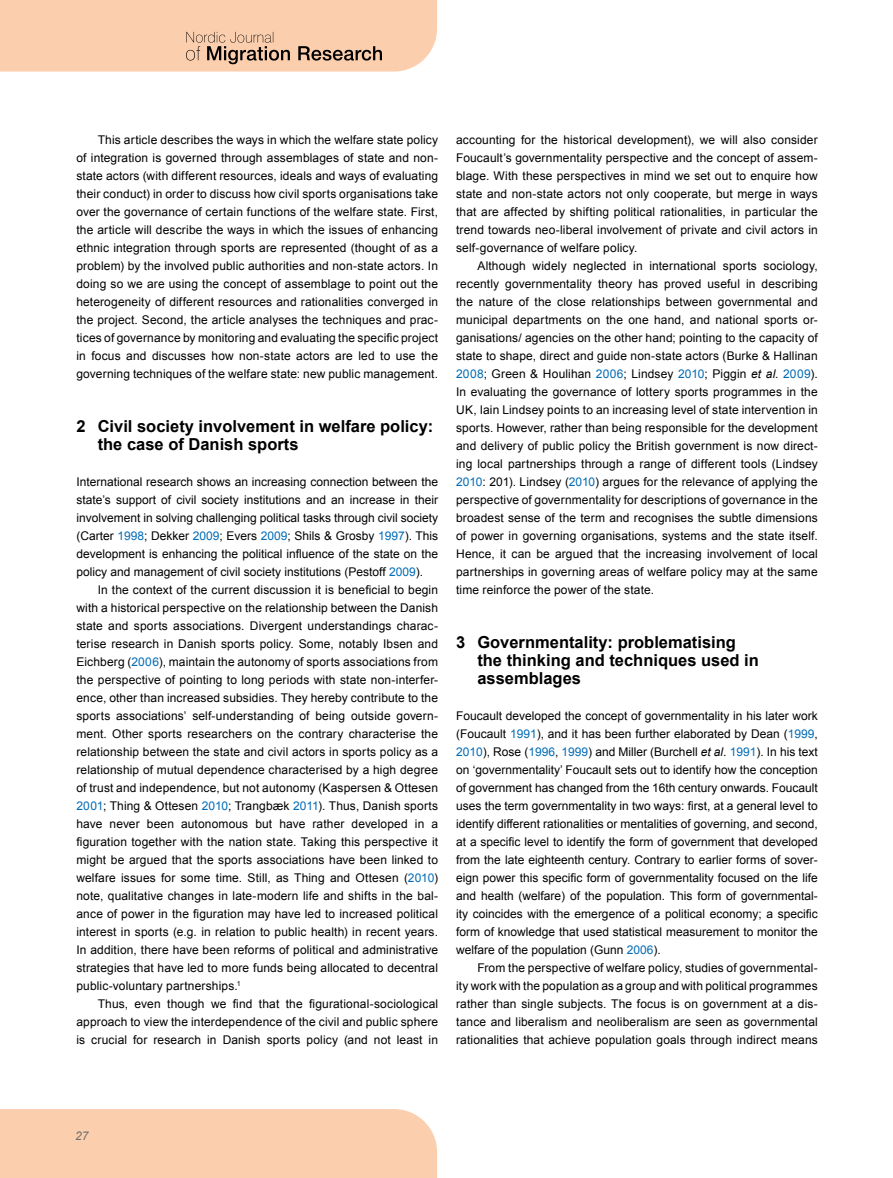
<style>
.page{position:relative;width:893px;height:1178px;background:#fff}
.page>*{position:absolute;margin:0;border:0;box-sizing:border-box;transform-origin:0 0}
.t1{font:700 16.5px/18px "Arial";color:#000}
.t2{font:12px/18px "Arial";letter-spacing:.01em;color:#000;text-align:justify}
.t3{font:italic 12px "Arial";color:#706f6f}
.s1{color:#006bb6}
.s2{font-style:italic}
</style>
<div class="page">
<div style="left:0;top:1109px;width:437px;height:69px;background:#fbceae"></div>
<svg style="left:0;top:0;width:437px;height:72px;background:#f2c7a9"></svg>
<p class="t2" style="left:76px;top:131px;width:363px;text-indent:21px">This article describes the ways in which the welfare state policy of integration is governed through assemblages of state and non&shy;state actors (with different resources, ideals and ways of evaluating their conduct) in order to discuss how civil sports organisations take over the governance of certain functions of the welfare state. First, the article will describe the ways in which the issues of enhancing ethnic integration through sports are represented (thought of as a problem) by the involved public authorities and non-state actors. In doing so we are using the concept of assemblage to point out the heterogeneity of different resources and rationalities converged in the project. Second, the article analyses the techniques and prac&shy;tices of governance by monitoring and evaluating the specific project in focus and discusses how non-state actors are led to use the governing techniques of the welfare state: new public management.</p>
<h1 class="t1" style="left:98px;top:418px;width:337px;text-indent:-21px">2 Civil society involvement in welfare policy: the case of Danish sports</h1>
<p class="t2" style="left:76px;top:473px;width:363px">International research shows an increasing connection between the state’s support of civil society institutions and an increase in their involvement in solving challenging political tasks through civil society (Carter <span class="s1">1998</span>; Dekker <span class="s1">2009</span>; Evers <span class="s1">2009</span>; Shils &amp; Grosby <span class="s1">1997</span>). This development is enhancing the political influence of the state on the policy and management of civil society institutions (Pestoff <span class="s1">2009</span>).</p>
<p class="t2" style="left:76px;top:581px;width:363px;text-indent:21px">In the context of the current discussion it is beneficial to begin with a historical perspective on the relationship between the Danish state and sports associations. Divergent understandings charac&shy;terise research in Danish sports policy. Some, notably Ibsen and Eichberg (<span class="s1">2006</span>), maintain the autonomy of sports associations from the perspective of pointing to long periods with state non-interfer&shy;ence, other than increased subsidies. They hereby contribute to the sports associations’ self-understanding of being outside govern&shy;ment. Other sports researchers on the contrary characterise the relationship between the state and civil actors in sports policy as a relationship of mutual dependence characterised by a high degree of trust and independence, but not autonomy (Kaspersen &amp; Ottesen <span class="s1">2001</span>; Thing &amp; Ottesen <span class="s1">2010</span>; Trangbæk <span class="s1">2011</span>). Thus, Danish sports have never been autonomous but have rather developed in a figuration together with the nation state. Taking this perspective it might be argued that the sports associations have been linked to welfare issues for some time. Still, as Thing and Ottesen (<span class="s1">2010</span>) note, qualitative changes in late-modern life and shifts in the bal&shy;ance of power in the figuration may have led to increased political interest in sports (e.g. in relation to public health) in recent years.<br>In addition, there have been reforms of political and administrative strategies that have led to more funds being allocated to decentral public-voluntary partnerships.<sup>1</sup></p>
<p class="t2" style="left:76px;top:995px;width:363px;text-indent:21px">Thus, even though we find that the figurational-sociological approach to view the interdependence of the civil and public sphere is crucial for research in Danish sports policy (and not least in</p>
<p class="t2" style="left:456px;top:131px;width:363px">accounting for the historical development), we will also consider Foucault’s governmentality perspective and the concept of assem&shy;blage. With these perspectives in mind we set out to enquire how state and non-state actors not only cooperate, but merge in ways that are affected by shifting political rationalities, in particular the trend towards neo-liberal involvement of private and civil actors in self-governance of welfare policy.</p>
<p class="t2" style="left:456px;top:257px;width:363px;text-indent:21px">Although widely neglected in international sports sociology, recently governmentality theory has proved useful in describing the nature of the close relationships between governmental and municipal departments on the one hand, and national sports or&shy;ganisations/ agencies on the other hand; pointing to the capacity of state to shape, direct and guide non-state actors (Burke &amp; Hallinan <span class="s1">2008</span>; Green &amp; Houlihan <span class="s1">2006</span>; Lindsey <span class="s1">2010</span>; Piggin <span class="s2">et al</span>. <span class="s1">2009</span>).<br>In evaluating the governance of lottery sports programmes in the UK, Iain Lindsey points to an increasing level of state intervention in sports. However, rather than being responsible for the development and delivery of public policy the British government is now direct&shy;ing local partnerships through a range of different tools (Lindsey <span class="s1">2010</span>: 201). Lindsey (<span class="s1">2010</span>) argues for the relevance of applying the perspective of governmentality for descriptions of governance in the broadest sense of the term and recognises the subtle dimensions of power in governing organisations, systems and the state itself.<br>Hence, it can be argued that the increasing involvement of local partnerships in governing areas of welfare policy may at the same time reinforce the power of the state.</p>
<h1 class="t1" style="left:477px;top:634px;width:283px;text-indent:-21px">3 Governmentality: problematising the thinking and techniques used in assemblages</h1>
<p class="t2" style="left:456px;top:707px;width:363px">Foucault developed the concept of governmentality in his later work (Foucault <span class="s1">1991</span>), and it has been further elaborated by Dean (<span class="s1">1999</span>, <span class="s1">2010</span>), Rose (<span class="s1">1996</span>, <span class="s1">1999</span>) and Miller (Burchell <span class="s2">et al</span>. <span class="s1">1991</span>). In his text on ‘governmentality’ Foucault sets out to identify how the conception of government has changed from the 16th century onwards. Foucault uses the term governmentality in two ways: first, at a general level to identify different rationalities or mentalities of governing, and second, at a specific level to identify the form of government that developed from the late eighteenth century. Contrary to earlier forms of sover&shy;eign power this specific form of governmentality focused on the life and health (welfare) of the population. This form of governmental&shy;ity coincides with the emergence of a political economy; a specific form of knowledge that used statistical measurement to monitor the welfare of the population (Gunn <span class="s1">2006</span>).</p>
<p class="t2" style="left:456px;top:959px;width:363px;text-indent:21px">From the perspective of welfare policy, studies of governmental&shy;ity work with the population as a group and with political programmes rather than single subjects. The focus is on government at a dis&shy;tance and liberalism and neoliberalism are seen as governmental rationalities that achieve population goals through indirect means</p>
<p class="t3" style="left:75px;top:1128px;width:15px">27</p>
</div>
